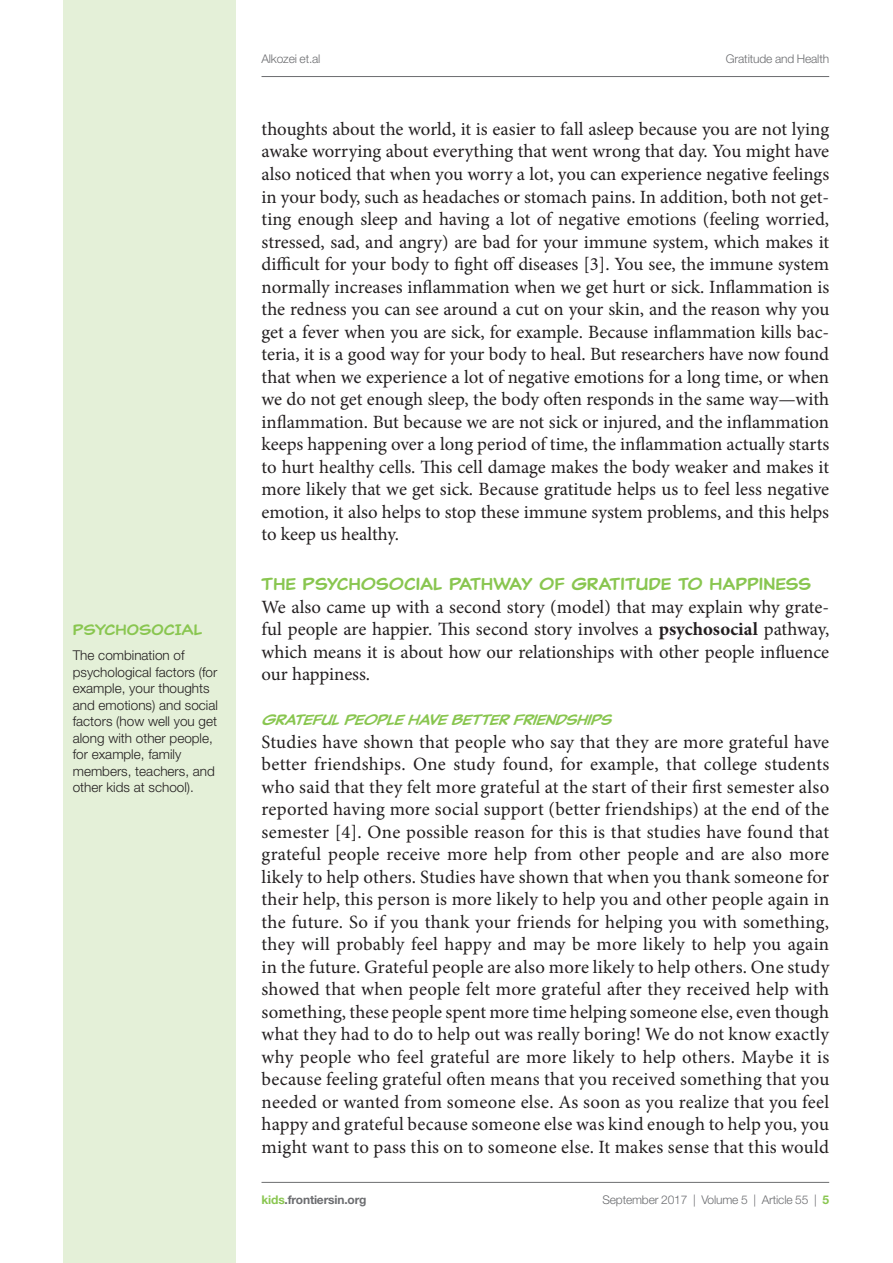
<style>
.page{position:relative;width:893px;height:1263px;background:#fff}
.page>*{position:absolute;margin:0;border:0;box-sizing:border-box;transform-origin:0 0}
.t1{font:18.75px/22.5px "Minion Pro";color:#231f20;text-align:justify}
.t2{font:17.25px "Classic Comic";color:#89c650}
.t3{font:italic 15px "Classic Comic";letter-spacing:-.02em;color:#89c650}
.t4{font:15px "Classic Comic";color:#89c650}
.t5{font:300 13.5px/16.5px "Helvetica Neue LT Std";color:#231f20}
.t6{font:300 12px "Helvetica Neue LT Std";letter-spacing:-.015em;color:#6c6d70}
.t7{font:700 12px "Helvetica Neue LT Std";letter-spacing:-.015em;color:#6c6d70}
.s1{font-weight:700}
.s2{color:#89c650}
.s3{font-weight:700;color:#89c650}
</style>
<div class="page">
<div style="left:64px;top:0;width:172px;height:1263px;background:#e4f0d8"></div>
<hr style="left:261px;top:76px;width:568px;height:1px;background:#6c6d70">
<hr style="left:261px;top:1182px;width:568px;height:1px;background:#6c6d70">
<p class="t4" style="left:73px;top:620px;width:131px">PSYCHOSOCIAL</p>
<p class="t5" style="left:73px;top:647px;width:147px">The combination of psychological factors (for example, your thoughts and emotions) and social factors (how well you get along with other people, for example, family members, teachers, and other kids at school).</p>
<p class="t6" style="left:261px;top:51px;width:61px">Alkozei et.al</p>
<p class="t6" style="left:726px;top:51px;width:105px">Gratitude and Health</p>
<p class="t1" style="left:262px;top:118px;width:569px">thoughts about the world, it is easier to fall asleep because you are not lying awake worrying about everything that went wrong that day. You might have also noticed that when you worry a lot, you can experience negative feelings in your body, such as headaches or stomach pains. In addition, both not get&shy;ting enough sleep and having a lot of negative emotions (feeling worried, stressed, sad, and angry) are bad for your immune system, which makes it difficult for your body to fight off diseases [3]. You see, the immune system normally increases inflammation when we get hurt or sick. Inflammation is the redness you can see around a cut on your skin, and the reason why you get a fever when you are sick, for example. Because inflammation kills bac&shy;teria, it is a good way for your body to heal. But researchers have now found that when we experience a lot of negative emotions for a long time, or when we do not get enough sleep, the body often responds in the same way—with inflammation. But because we are not sick or injured, and the inflammation keeps happening over a long period of time, the inflammation actually starts to hurt healthy cells. This cell damage makes the body weaker and makes it more likely that we get sick. Because gratitude helps us to feel less negative emotion, it also helps to stop these immune system problems, and this helps to keep us healthy.</p>
<p class="t2" style="left:262px;top:573px;width:551px">THE PSYCHOSOCIAL PATHWAY OF GRATITUDE TO HAPPINESS</p>
<p class="t1" style="left:262px;top:595px;width:569px">We also came up with a second story (model) that may explain why grate&shy;ful people are happier. This second story involves a <span class="s1">psychosocial</span> pathway, which means it is about how our relationships with other people influence our happiness.</p>
<p class="t3" style="left:262px;top:710px;width:351px">GRATEFUL PEOPLE HAVE BETTER FRIENDSHIPS</p>
<p class="t1" style="left:262px;top:730px;width:569px">Studies have shown that people who say that they are more grateful have better friendships. One study found, for example, that college students who said that they felt more grateful at the start of their first semester also reported having more social support (better friendships) at the end of the semester [4]. One possible reason for this is that studies have found that grateful people receive more help from other people and are also more likely to help others. Studies have shown that when you thank someone for their help, this person is more likely to help you and other people again in the future. So if you thank your friends for helping you with something, they will probably feel happy and may be more likely to help you again in the future. Grateful people are also more likely to help others. One study showed that when people felt more grateful after they received help with something, these people spent more time helping someone else, even though what they had to do to help out was really boring! We do not know exactly why people who feel grateful are more likely to help others. Maybe it is because feeling grateful often means that you received something that you needed or wanted from someone else. As soon as you realize that you feel happy and grateful because someone else was kind enough to help you, you might want to pass this on to someone else. It makes sense that this would</p>
<p class="t7" style="left:261px;top:1192px;width:107px"><span class="s2">kids</span>.frontiersin.org</p>
<p class="t6" style="left:602px;top:1192px;width:228px">September 2017 | Volume 5 | Article 55 | <span class="s3">5</span></p>
</div>
